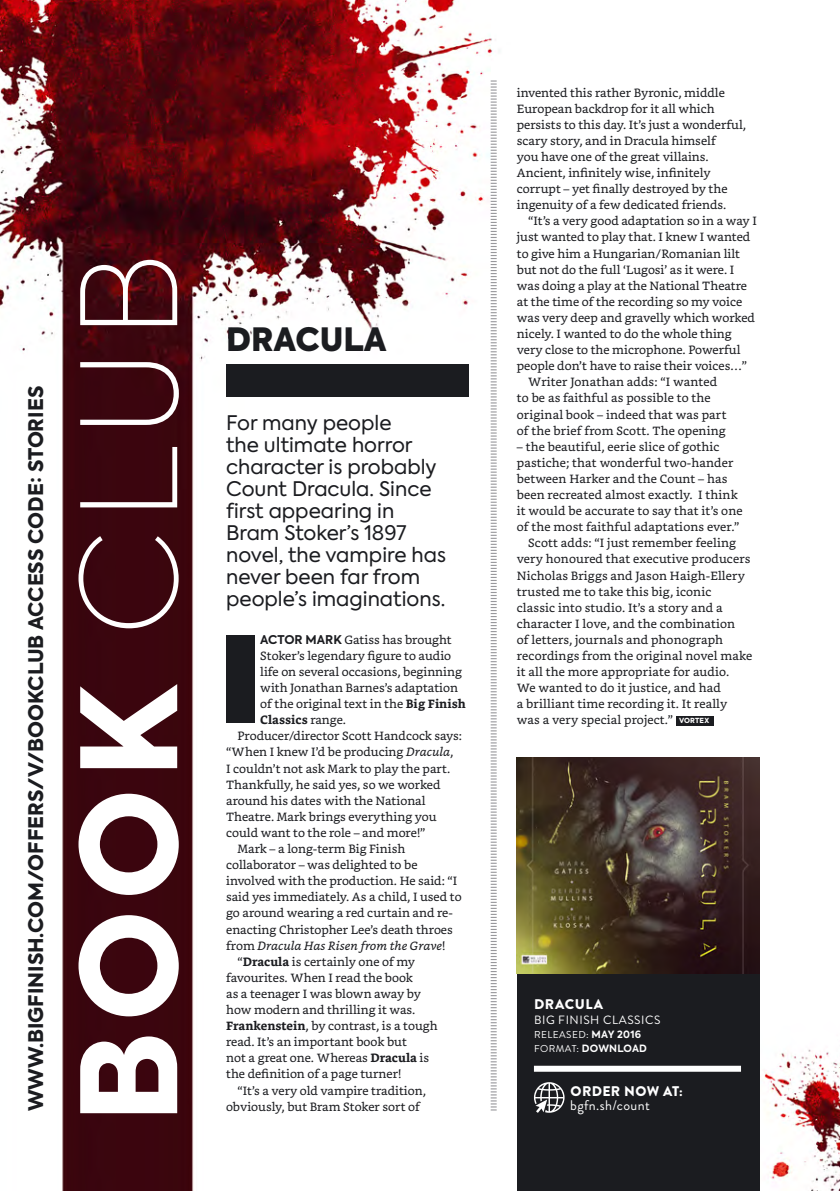
<style>
.page{position:relative;width:840px;height:1191px;background:#fff}
.page>*{position:absolute;margin:0;border:0;box-sizing:border-box;transform-origin:0 0}
.t1{font:800 131.2px "Axiforma";color:#fff}
.t2{font:900 32px "Axiforma";color:#1b1c20}
.t3{font:20px/22px "Axiforma";color:#1b1c20}
.t4{font:800 20px "Axiforma";color:#1b1c20}
.t5{font:14px "Brandon Grotesque";letter-spacing:.025em;color:#fff}
.t6{font:900 14px "Brandon Grotesque";letter-spacing:.025em;color:#fff}
.t7{font:900 14px "Brandon Grotesque";letter-spacing:.045em;color:#fff}
.t8{font:12px/16px "Bookerly";color:#1b1c20}
.t9{font:12px "Brandon Grotesque";letter-spacing:.045em;color:#fff}
.t10{font:10px "Brandon Grotesque";letter-spacing:.045em;color:#fff}
.t11{font:700 10px "Axiforma";letter-spacing:.025em;color:#fff}
.t12{font:800 7px "Axiforma";letter-spacing:.025em;color:#fff}
.s1{font-weight:100}
.s2{font-family:"Axiforma";font-weight:700}
.s3{font-weight:700}
.s4{font-style:italic}
.s5{font-family:"Brandon Grotesque";font-weight:400}
</style>
<div class="page">
<img style="left:1px;top:0;width:838px;height:1191px">
<div style="left:226px;top:635px;width:28px;height:88px;background:#1b1c20"></div>
<div style="left:675px;top:715px;width:38px;height:10px;background:#1b1c20"></div>
<svg style="left:489px;top:80px;width:8px;height:1031px"></svg>
<div style="left:516px;top:945px;width:242px;height:246px;background:#1b1c20"></div>
<div style="left:533px;top:1065px;width:207px;height:6px;background:#fff"></div>
<svg style="left:534px;top:1082px;width:30px;height:30px"></svg>
<img style="left:516px;top:757px;width:242px;height:216px">
<div style="left:226px;top:364px;width:242px;height:32px;background:#1b1c20"></div>
<h2 class="t4" style="left:22px;top:1111px;width:727px;rotate:-90deg">WWW.BIGFINISH.COM/OFFERS/V/BOOKCLUB ACCESS CODE: STORIES</h2>
<h1 class="t1" style="left:38px;top:1123px;width:872px;rotate:-90deg">BOOK <span class="s1">CLUB</span></h1>
<h1 class="t2" style="left:226px;top:316px;width:162px">DRACULA</h1>
<p class="t3" style="left:226px;top:412px;width:221px">For many people<br>the ultimate horror character is probably<br>Count Dracula. Since first appearing in<br>Bram Stoker’s 1897 novel, the vampire has never been far from people’s imaginations.</p>
<p class="t8" style="left:260px;top:631px;width:207px"><span class="s2">ACTOR MARK</span> Gatiss has brought<br>Stoker’s legendary figure to audio life on several occasions, beginning with Jonathan Barnes’s adaptation of the original text in the <span class="s3">Big Finish<br>Classics</span> range.</p>
<p class="t8" style="left:226px;top:728px;width:237px;text-indent:11px">Producer/director Scott Handcock says: “When I knew I’d be producing <span class="s4">Dracula</span>,<br>I couldn’t not ask Mark to play the part.<br>Thankfully, he said yes, so we worked around his dates with the National Theatre. Mark brings everything you could want to the role – and more!”</p>
<p class="t8" style="left:226px;top:841px;width:237px;text-indent:11px">Mark – a long-term Big Finish collaborator – was delighted to be involved with the production. He said: “I said yes immediately. As a child, I used to go around wearing a red curtain and re&shy;enacting Christopher Lee’s death throes from <span class="s4">Dracula Has Risen from the Grave</span>!</p>
<p class="t8" style="left:226px;top:953px;width:213px;text-indent:11px">“<span class="s3">Dracula</span> is certainly one of my favourites. When I read the book<br>as a teenager I was blown away by how modern and thrilling it was.<br><span class="s3">Frankenstein</span>, by contrast, is a tough read. It’s an important book but<br>not a great one. Whereas <span class="s3">Dracula</span> is the definition of a page turner!</p>
<p class="t8" style="left:237px;top:1082px;width:190px">“It’s a very old vampire tradition,</p>
<p class="t8" style="left:226px;top:1098px;width:195px">obviously, but Bram Stoker sort of</p>
<p class="t8" style="left:516px;top:84px;width:230px">invented this rather Byronic, middle European backdrop for it all which persists to this day. It’s just a wonderful, scary story, and in Dracula himself<br>you have one of the great villains.<br>Ancient, infinitely wise, infinitely corrupt – yet finally destroyed by the ingenuity of a few dedicated friends.</p>
<p class="t8" style="left:516px;top:213px;width:241px;text-indent:11px">“It’s a very good adaptation so in a way I just wanted to play that. I knew I wanted to give him a Hungarian/Romanian lilt but not do the full ‘Lugosi’ as it were. I was doing a play at the National Theatre at the time of the recording so my voice was very deep and gravelly which worked nicely. I wanted to do the whole thing very close to the microphone. Powerful people don’t have to raise their voices…”</p>
<p class="t8" style="left:516px;top:374px;width:211px;text-indent:11px">Writer Jonathan adds: “I wanted to be as faithful as possible to the original book – indeed that was part of the brief from Scott. The opening</p>
<p class="t8" style="left:516px;top:438px;width:227px">– the beautiful, eerie slice of gothic pastiche; that wonderful two-hander between Harker and the Count – has been recreated almost exactly. I think it would be accurate to say that it’s one of the most faithful adaptations ever.”</p>
<p class="t8" style="left:516px;top:535px;width:237px;text-indent:11px">Scott adds: “I just remember feeling very honoured that executive producers Nicholas Briggs and Jason Haigh-Ellery trusted me to take this big, iconic classic into studio. It’s a story and a character I love, and the combination<br>of letters, journals and phonograph recordings from the original novel make it all the more appropriate for audio.<br>We wanted to do it justice, and had<br>a brilliant time recording it. It really was a very special project.”</p>
<p class="t12" style="left:678px;top:716px;width:32px">VORTEX</p>
<p class="t7" style="left:533px;top:994px;width:71px">DRACULA</p>
<p class="t9" style="left:533px;top:1011px;width:128px">BIG FINISH CLASSICS</p>
<p class="t10" style="left:533px;top:1027px;width:109px">RELEASED: <span class="s2">MAY 2016</span></p>
<p class="t11" style="left:533px;top:1041px;width:114px"><span class="s5">FORMAT:</span> DOWNLOAD</p>
<p class="t6" style="left:570px;top:1081px;width:114px">ORDER NOW AT:</p>
<p class="t5" style="left:570px;top:1095px;width:81px">bgfn.sh/count</p>
</div>
